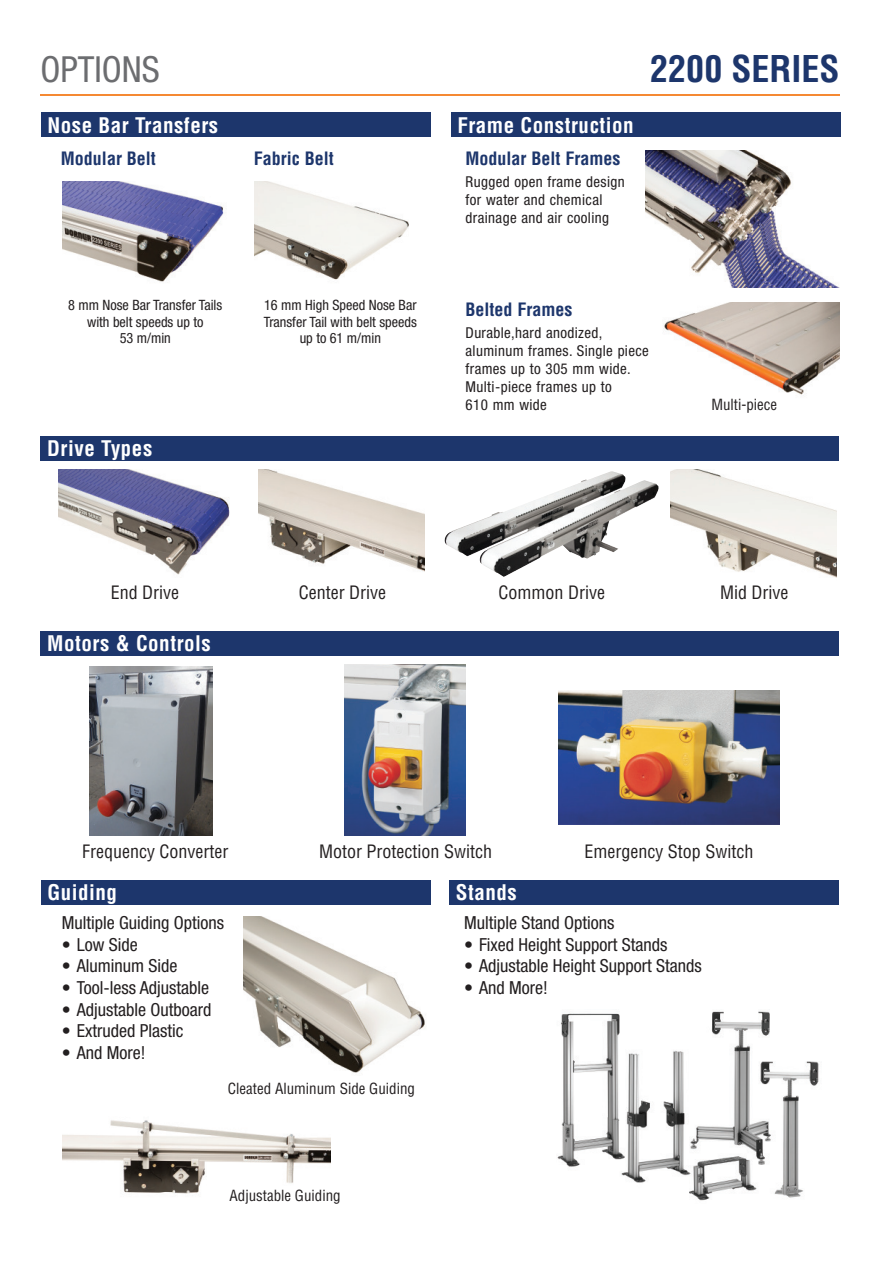
<style>
.page{position:relative;width:880px;height:1263px;background:#fff}
.page>*{position:absolute;margin:0;border:0;box-sizing:border-box;transform-origin:0 0}
.t1{font:700 condensed 36px "Helvetica";color:#1d366c}
.t2{font:condensed 36px "Helvetica Neue";color:#6c6d70}
.t3{font:700 condensed 21px "Helvetica";letter-spacing:.025em;color:#fff}
.t4{font:condensed 18px "Helvetica Neue";color:#231f20}
.t5{font:condensed 18px "Helvetica";color:#231f20}
.t6{font:700 condensed 18px "Helvetica";color:#1d366c}
.t7{font:condensed 15px/18.1px "Helvetica Neue";letter-spacing:.025em;color:#231f20}
.t8{font:condensed 15px "Helvetica";color:#231f20}
.t9{font:condensed 14.25px/16.5px "Helvetica Neue";color:#231f20;text-align:center}
</style>
<div class="page">
<div style="left:41px;top:112px;width:389px;height:25px;background:#1d366c"></div>
<hr style="left:40px;top:95px;width:800px;height:1px;background:#f58932">
<div style="left:450px;top:112px;width:390px;height:25px;background:#1d366c"></div>
<img style="left:557px;top:1011px;width:262px;height:190px">
<div style="left:41px;top:880px;width:389px;height:24px;background:#1d366c"></div>
<div style="left:40px;top:436px;width:799px;height:24px;background:#1d366c"></div>
<img style="left:58px;top:470px;width:172px;height:105px">
<img style="left:258px;top:470px;width:167px;height:102px">
<img style="left:243px;top:916px;width:182px;height:157px">
<img style="left:63px;top:1120px;width:267px;height:74px">
<div style="left:449px;top:880px;width:389px;height:24px;background:#1d366c"></div>
<img style="left:670px;top:470px;width:166px;height:108px">
<div style="left:40px;top:631px;width:799px;height:25px;background:#1d366c"></div>
<img style="left:444px;top:471px;width:215px;height:106px">
<img style="left:344px;top:665px;width:121px;height:170px">
<img style="left:89px;top:666px;width:123px;height:170px">
<img style="left:558px;top:690px;width:221px;height:135px">
<img style="left:62px;top:181px;width:162px;height:101px">
<img style="left:645px;top:151px;width:194px;height:136px">
<img style="left:663px;top:302px;width:176px;height:93px">
<img style="left:254px;top:181px;width:155px;height:99px">
<h1 class="t2" style="left:40px;top:49px;width:121px">OPTIONS</h1>
<h1 class="t1" style="left:650px;top:47px;width:191px">2200 SERIES</h1>
<p class="t3" style="left:457px;top:113px;width:178px">Frame Construction</p>
<p class="t3" style="left:47px;top:113px;width:172px">Nose Bar Transfers</p>
<p class="t6" style="left:61px;top:147px;width:96px">Modular Belt</p>
<p class="t6" style="left:254px;top:147px;width:81px">Fabric Belt</p>
<p class="t6" style="left:465px;top:147px;width:156px">Modular Belt Frames</p>
<p class="t7" style="left:465px;top:172px;width:161px">Rugged open frame design for water and chemical drainage and air cooling</p>
<p class="t9" style="left:68px;top:297px;width:155px">8 mm Nose Bar Transfer Tails with belt speeds up to<br>53 m/min</p>
<p class="t3" style="left:47px;top:436px;width:106px">Drive Types</p>
<p class="t9" style="left:264px;top:297px;width:154px">16 mm High Speed Nose Bar<br>Transfer Tail with belt speeds up to 61 m/min</p>
<p class="t6" style="left:465px;top:298px;width:108px">Belted Frames</p>
<p class="t7" style="left:465px;top:323px;width:185px">Durable,hard anodized, aluminum frames. Single piece frames up to 305 mm wide.<br>Multi-piece frames up to<br>610 mm wide</p>
<p class="t5" style="left:111px;top:582px;width:70px">End Drive</p>
<p class="t5" style="left:298px;top:582px;width:89px">Center Drive</p>
<p class="t5" style="left:498px;top:582px;width:108px">Common Drive</p>
<p class="t3" style="left:47px;top:631px;width:165px">Motors &amp; Controls</p>
<p class="t8" style="left:711px;top:395px;width:67px">Multi-piece</p>
<p class="t5" style="left:720px;top:582px;width:70px">Mid Drive</p>
<p class="t5" style="left:82px;top:840px;width:148px">Frequency Converter</p>
<p class="t5" style="left:319px;top:840px;width:174px">Motor Protection Switch</p>
<p class="t5" style="left:584px;top:840px;width:170px">Emergency Stop Switch</p>
<p class="t3" style="left:47px;top:880px;width:71px">Guiding</p>
<p class="t4" style="left:62px;top:912px;width:164px">Multiple Guiding Options</p>
<p class="t4" style="left:62px;top:934px;width:78px">• Low Side</p>
<p class="t4" style="left:62px;top:956px;width:117px">• Aluminum Side</p>
<p class="t4" style="left:62px;top:977px;width:149px">• Tool-less Adjustable</p>
<p class="t4" style="left:62px;top:999px;width:151px">• Adjustable Outboard</p>
<p class="t4" style="left:62px;top:1020px;width:123px">• Extruded Plastic</p>
<p class="t4" style="left:62px;top:1042px;width:85px">• And More!</p>
<p class="t8" style="left:228px;top:1079px;width:189px">Cleated Aluminum Side Guiding</p>
<p class="t8" style="left:229px;top:1186px;width:113px">Adjustable Guiding</p>
<p class="t3" style="left:456px;top:880px;width:62px">Stands</p>
<p class="t4" style="left:464px;top:912px;width:152px">Multiple Stand Options</p>
<p class="t4" style="left:464px;top:934px;width:205px">• Fixed Height Support Stands</p>
<p class="t4" style="left:464px;top:956px;width:239px">• Adjustable Height Support Stands</p>
<p class="t4" style="left:464px;top:977px;width:85px">• And More!</p>
</div>
